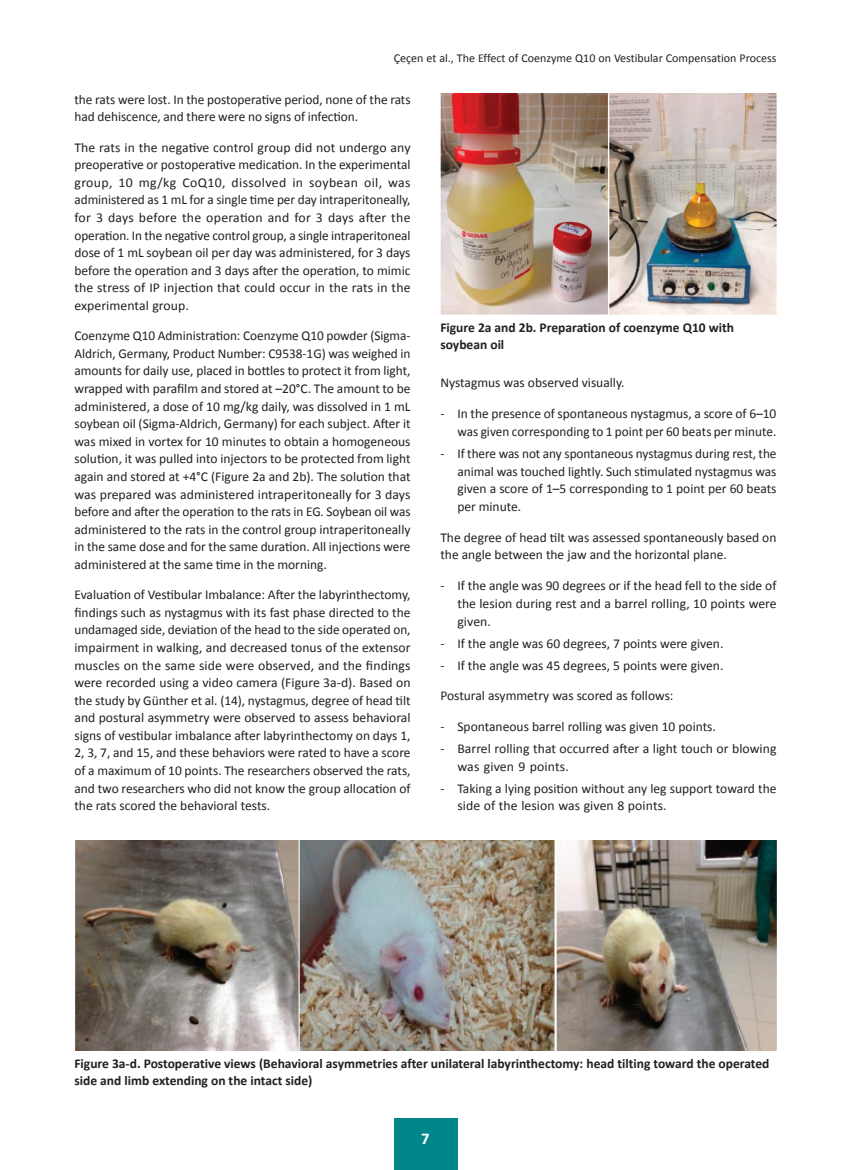
<style>
.page{position:relative;width:851px;height:1170px;background:#fff}
.page>*{position:absolute;margin:0;border:0;box-sizing:border-box;transform-origin:0 0}
.t1{font:700 16.5px "Calibri";color:#fff}
.t2{font:13.5px/17.5px "Calibri";color:#231f20;text-align:justify}
.t3{font:700 13.5px/17.2px "Calibri";color:#231f20}
.t4{font:12px "Calibri";color:#231f20}
</style>
<div class="page">
<div style="left:393px;top:1118px;width:64px;height:51px;background:#018689"></div>
<img style="left:74px;top:840px;width:702px;height:210px">
<img style="left:440px;top:94px;width:336px;height:220px">
<p class="t4" style="left:394px;top:51px;width:384px">Çeçen et al., The Effect of Coenzyme Q10 on Vestibular Compensation Process</p>
<p class="t2" style="left:74px;top:90px;width:337px">the rats were lost. In the postoperative period, none of the rats had dehiscence, and there were no signs of infection.</p>
<p class="t2" style="left:74px;top:138px;width:337px">The rats in the negative control group did not undergo any preoperative or postoperative medication. In the experimental group, 10 mg/kg CoQ10, dissolved in soybean oil, was administered as 1 mL for a single time per day intraperitoneally, for 3 days before the operation and for 3 days after the operation. In the negative control group, a single intraperitoneal dose of 1 mL soybean oil per day was administered, for 3 days before the operation and 3 days after the operation, to mimic the stress of IP injection that could occur in the rats in the experimental group.</p>
<p class="t2" style="left:74px;top:327px;width:337px">Coenzyme Q10 Administration: Coenzyme Q10 powder (Sigma-Aldrich, Germany, Product Number: C9538-1G) was weighed in amounts for daily use, placed in bottles to protect it from light, wrapped with parafilm and stored at –20°C. The amount to be administered, a dose of 10 mg/kg daily, was dissolved in 1 mL soybean oil (Sigma-Aldrich, Germany) for each subject. After it was mixed in vortex for 10 minutes to obtain a homogeneous solution, it was pulled into injectors to be protected from light again and stored at +4°C (Figure 2a and 2b). The solution that was prepared was administered intraperitoneally for 3 days before and after the operation to the rats in EG. Soybean oil was administered to the rats in the control group intraperitoneally in the same dose and for the same duration. All injections were administered at the same time in the morning.</p>
<p class="t2" style="left:74px;top:586px;width:337px">Evaluation of Vestibular Imbalance: After the labyrinthectomy, findings such as nystagmus with its fast phase directed to the undamaged side, deviation of the head to the side operated on, impairment in walking, and decreased tonus of the extensor muscles on the same side were observed, and the findings were recorded using a video camera (Figure 3a-d). Based on the study by Günther et al. (14), nystagmus, degree of head tilt and postural asymmetry were observed to assess behavioral signs of vestibular imbalance after labyrinthectomy on days 1, 2, 3, 7, and 15, and these behaviors were rated to have a score of a maximum of 10 points. The researchers observed the rats, and two researchers who did not know the group allocation of the rats scored the behavioral tests.</p>
<p class="t3" style="left:440px;top:318px;width:295px">Figure 2a and 2b. Preparation of coenzyme Q10 with soybean oil</p>
<p class="t2" style="left:440px;top:374px;width:186px">Nystagmus was observed visually.</p>
<p class="t2" style="left:440px;top:404px;width:337px;text-align:right">- In the presence of spontaneous nystagmus, a score of 6–10 was given corresponding to 1 point per 60 beats per minute.</p>
<p class="t2" style="left:457px;top:444px;width:320px;text-indent:-17px">- If there was not any spontaneous nystagmus during rest, the animal was touched lightly. Such stimulated nystagmus was given a score of 1–5 corresponding to 1 point per 60 beats per minute.</p>
<p class="t2" style="left:440px;top:528px;width:337px">The degree of head tilt was assessed spontaneously based on the angle between the jaw and the horizontal plane.</p>
<p class="t2" style="left:457px;top:576px;width:320px;text-indent:-17px">- If the angle was 90 degrees or if the head fell to the side of the lesion during rest and a barrel rolling, 10 points were given.</p>
<p class="t2" style="left:440px;top:634px;width:284px">- If the angle was 60 degrees, 7 points were given.</p>
<p class="t2" style="left:440px;top:656px;width:284px">- If the angle was 45 degrees, 5 points were given.</p>
<p class="t2" style="left:440px;top:687px;width:235px">Postural asymmetry was scored as follows:</p>
<p class="t2" style="left:440px;top:717px;width:277px">- Spontaneous barrel rolling was given 10 points.</p>
<p class="t2" style="left:457px;top:739px;width:320px;text-indent:-17px">- Barrel rolling that occurred after a light touch or blowing was given 9 points.</p>
<p class="t2" style="left:457px;top:779px;width:320px;text-indent:-17px">- Taking a lying position without any leg support toward the side of the lesion was given 8 points.</p>
<p class="t3" style="left:74px;top:1054px;width:696px">Figure 3a-d. Postoperative views (Behavioral asymmetries after unilateral labyrinthectomy: head tilting toward the operated side and limb extending on the intact side)</p>
<p class="t1" style="left:421px;top:1127px;width:10px">7</p>
</div>
